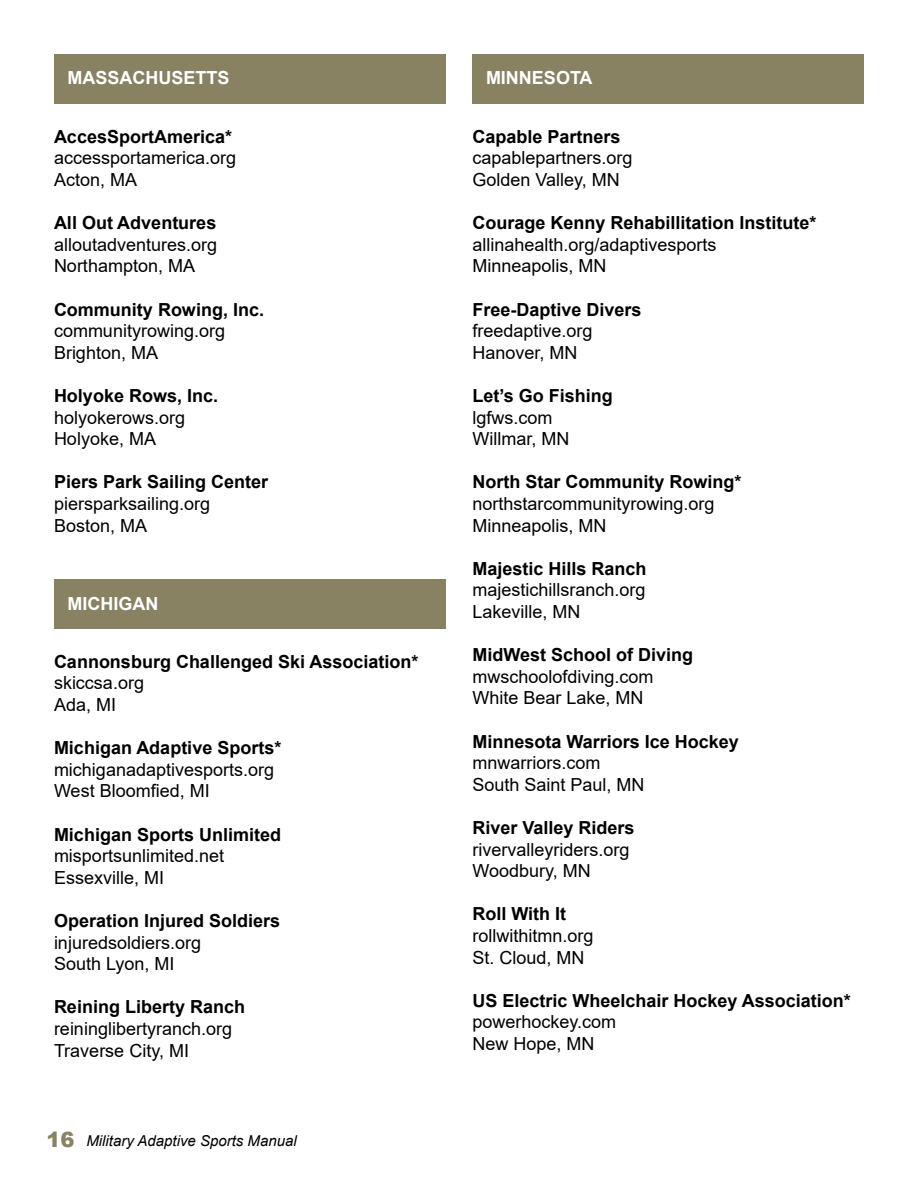
<style>
.page{position:relative;width:918px;height:1188px;background:#fff}
.page>*{position:absolute;margin:0;border:0;box-sizing:border-box;transform-origin:0 0}
.t1{font:18px/21.6px "Arial";color:#000}
.t2{font:700 18px "Arial";color:#000}
.t3{font:700 18px "Arial";color:#fff}
.t4{font:italic 15px "Arial";color:#000101}
.s1{font-weight:900;font-style:normal;font-size:21px;color:#8a8262}
</style>
<div class="page">
<div style="left:472px;top:54px;width:392px;height:50px;background:#888162"></div>
<div style="left:54px;top:54px;width:392px;height:50px;background:#888162"></div>
<div style="left:54px;top:579px;width:392px;height:50px;background:#888162"></div>
<p class="t3" style="left:68px;top:65px;width:163px">MASSACHUSETTS</p>
<p class="t2" style="left:54px;top:124px;width:180px">AccesSportAmerica*</p>
<p class="t1" style="left:54px;top:147px;width:184px">accessportamerica.org<br>Acton, MA</p>
<p class="t2" style="left:54px;top:210px;width:164px">All Out Adventures</p>
<p class="t1" style="left:54px;top:233px;width:165px">alloutadventures.org<br>Northampton, MA</p>
<p class="t2" style="left:54px;top:297px;width:212px">Community Rowing, Inc.</p>
<p class="t1" style="left:54px;top:320px;width:173px">communityrowing.org<br>Brighton, MA</p>
<p class="t2" style="left:54px;top:383px;width:166px">Holyoke Rows, Inc.</p>
<p class="t1" style="left:54px;top:406px;width:133px">holyokerows.org<br>Holyoke, MA</p>
<p class="t2" style="left:54px;top:469px;width:216px">Piers Park Sailing Center</p>
<p class="t1" style="left:54px;top:493px;width:158px">piersparksailing.org<br>Boston, MA</p>
<p class="t3" style="left:68px;top:590px;width:92px">MICHIGAN</p>
<p class="t2" style="left:54px;top:649px;width:366px">Cannonsburg Challenged Ski Association*</p>
<p class="t1" style="left:54px;top:672px;width:92px">skiccsa.org<br>Ada, MI</p>
<p class="t2" style="left:54px;top:735px;width:229px">Michigan Adaptive Sports*</p>
<p class="t1" style="left:54px;top:759px;width:222px">michiganadaptivesports.org<br>West Bloomfied, MI</p>
<p class="t2" style="left:54px;top:822px;width:229px">Michigan Sports Unlimited</p>
<p class="t1" style="left:54px;top:845px;width:172px">misportsunlimited.net<br>Essexville, MI</p>
<p class="t2" style="left:54px;top:908px;width:228px">Operation Injured Soldiers</p>
<p class="t1" style="left:54px;top:931px;width:149px">injuredsoldiers.org<br>South Lyon, MI</p>
<p class="t2" style="left:54px;top:994px;width:193px">Reining Liberty Ranch</p>
<p class="t1" style="left:54px;top:1018px;width:180px">reininglibertyranch.org<br>Traverse City, MI</p>
<p class="t4" style="left:47px;top:1131px;width:252px"><span class="s1">16</span> Military Adaptive Sports Manual</p>
<p class="t3" style="left:486px;top:65px;width:108px">MINNESOTA</p>
<p class="t2" style="left:472px;top:124px;width:150px">Capable Partners</p>
<p class="t1" style="left:472px;top:147px;width:162px">capablepartners.org<br>Golden Valley, MN</p>
<p class="t2" style="left:472px;top:210px;width:346px">Courage Kenny Rehabillitation Institute*</p>
<p class="t1" style="left:472px;top:233px;width:246px">allinahealth.org/adaptivesports<br>Minneapolis, MN</p>
<p class="t2" style="left:472px;top:296px;width:171px">Free-Daptive Divers</p>
<p class="t1" style="left:472px;top:320px;width:122px">freedaptive.org<br>Hanover, MN</p>
<p class="t2" style="left:472px;top:383px;width:142px">Let’s Go Fishing</p>
<p class="t1" style="left:472px;top:406px;width:98px">lgfws.com<br>Willmar, MN</p>
<p class="t2" style="left:472px;top:469px;width:271px">North Star Community Rowing*</p>
<p class="t1" style="left:472px;top:493px;width:244px">northstarcommunityrowing.org<br>Minneapolis, MN</p>
<p class="t2" style="left:472px;top:556px;width:176px">Majestic Hills Ranch</p>
<p class="t1" style="left:472px;top:579px;width:175px">majestichillsranch.org<br>Lakeville, MN</p>
<p class="t2" style="left:472px;top:642px;width:222px">MidWest School of Diving</p>
<p class="t1" style="left:472px;top:665px;width:183px">mwschoolofdiving.com<br>White Bear Lake, MN</p>
<p class="t2" style="left:472px;top:728px;width:268px">Minnesota Warriors Ice Hockey</p>
<p class="t1" style="left:472px;top:752px;width:174px">mnwarriors.com<br>South Saint Paul, MN</p>
<p class="t2" style="left:472px;top:815px;width:164px">River Valley Riders</p>
<p class="t1" style="left:472px;top:838px;width:159px">rivervalleyriders.org<br>Woodbury, MN</p>
<p class="t2" style="left:472px;top:901px;width:95px">Roll With It</p>
<p class="t1" style="left:472px;top:925px;width:123px">rollwithitmn.org<br>St. Cloud, MN</p>
<p class="t2" style="left:472px;top:988px;width:380px">US Electric Wheelchair Hockey Association*</p>
<p class="t1" style="left:472px;top:1011px;width:145px">powerhockey.com<br>New Hope, MN</p>
</div>
